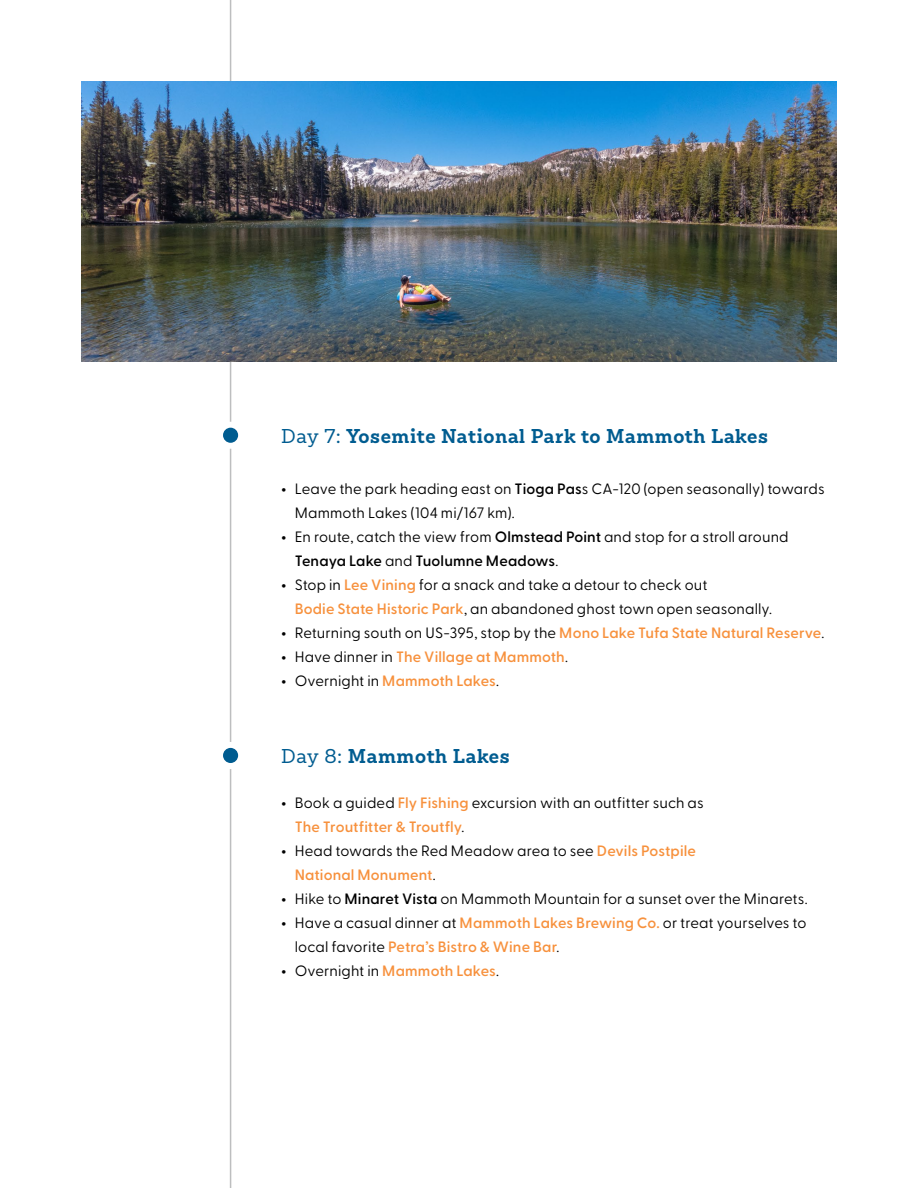
<style>
.page{position:relative;width:918px;height:1188px;background:#fff}
.page>*{position:absolute;margin:0;border:0;box-sizing:border-box;transform-origin:0 0}
.t1{font:700 19.5px "Sanchez Niu";letter-spacing:.03em;color:#005c90}
.t2{font:15px/24px "Greycliff CF";letter-spacing:.005em;color:#000}
.t3{font:600 15px "Greycliff CF";letter-spacing:.01em;color:#f7913d}
.s1{font-weight:400}
.s2{font-weight:800}
.s3{font-weight:600}
.s4{font-weight:600;color:#f7913d}
.s5{font-weight:800;color:#000}
.s6{font-weight:400;color:#000}
</style>
<div class="page">
<div style="left:223px;top:428px;width:15px;height:15px;background:#005c90;border-radius:50%"></div>
<div style="left:223px;top:748px;width:15px;height:15px;background:#005c90;border-radius:50%"></div>
<hr style="left:230px;top:0;width:1px;height:422px;background:#bdbebf">
<hr style="left:230px;top:449px;width:1px;height:293px;background:#bdbebf">
<hr style="left:230px;top:769px;width:1px;height:419px;background:#bdbebf">
<img style="left:81px;top:81px;width:756px;height:281px">
<h1 class="t1" style="left:281px;top:422px;width:488px"><span class="s1">Day 7:</span> Yosemite National Park to Mammoth Lakes</h1>
<p class="t2" style="left:295px;top:476px;width:531px;text-indent:-14px"><span class="s2">•</span> Leave the park heading east on <span class="s3">Tioga Pas</span>s CA-120 (open seasonally) towards<br>Mammoth Lakes (104 mi/167 km).</p>
<p class="t2" style="left:295px;top:524px;width:495px;text-indent:-14px"><span class="s2">•</span> En route, catch the view from <span class="s3">Olmstead Point</span> and stop for a stroll around<br><span class="s3">Tenaya Lake</span> and <span class="s3">Tuolumne Meadows</span>.</p>
<p class="t2" style="left:295px;top:572px;width:479px;text-indent:-14px"><span class="s2">•</span> Stop in <span class="s4">Lee Vining</span> for a snack and take a detour to check out<br><span class="s4">Bodie State Historic Park</span>, an abandoned ghost town open seasonally.</p>
<p class="t2" style="left:281px;top:620px;width:545px"><span class="s2">•</span> Returning south on US-395, stop by the <span class="s4">Mono Lake Tufa State Natural Reserve</span>.</p>
<p class="t3" style="left:281px;top:645px;width:288px"><span class="s5">•</span> <span class="s6">Have dinner in</span> The Village at Mammoth<span class="s6">.</span></p>
<p class="t2" style="left:281px;top:668px;width:219px"><span class="s2">•</span> Overnight in <span class="s4">Mammoth Lakes</span>.</p>
<h1 class="t1" style="left:281px;top:742px;width:230px"><span class="s1">Day 8:</span> Mammoth Lakes</h1>
<p class="t2" style="left:295px;top:789px;width:410px;text-indent:-14px"><span class="s2">•</span> Book a guided <span class="s4">Fly Fishing</span> excursion with an outfitter such as<br><span class="s4">The Troutfitter &amp; Troutfly</span>.</p>
<p class="t2" style="left:295px;top:837px;width:403px;text-indent:-14px"><span class="s2">•</span> Head towards the Red Meadow area to see <span class="s4">Devils Postpile<br>National Monument</span>.</p>
<p class="t2" style="left:281px;top:885px;width:528px"><span class="s2">•</span> Hike to <span class="s3">Minaret Vista</span> on Mammoth Mountain for a sunset over the Minarets.</p>
<p class="t2" style="left:295px;top:909px;width:513px;text-indent:-14px"><span class="s2">•</span> Have a casual dinner at <span class="s4">Mammoth Lakes Brewing Co.</span> or treat yourselves to local favorite <span class="s4">Petra’s Bistro &amp; Wine Bar</span>.</p>
<p class="t2" style="left:281px;top:957px;width:219px"><span class="s2">•</span> Overnight in <span class="s4">Mammoth Lakes</span>.</p>
</div>
